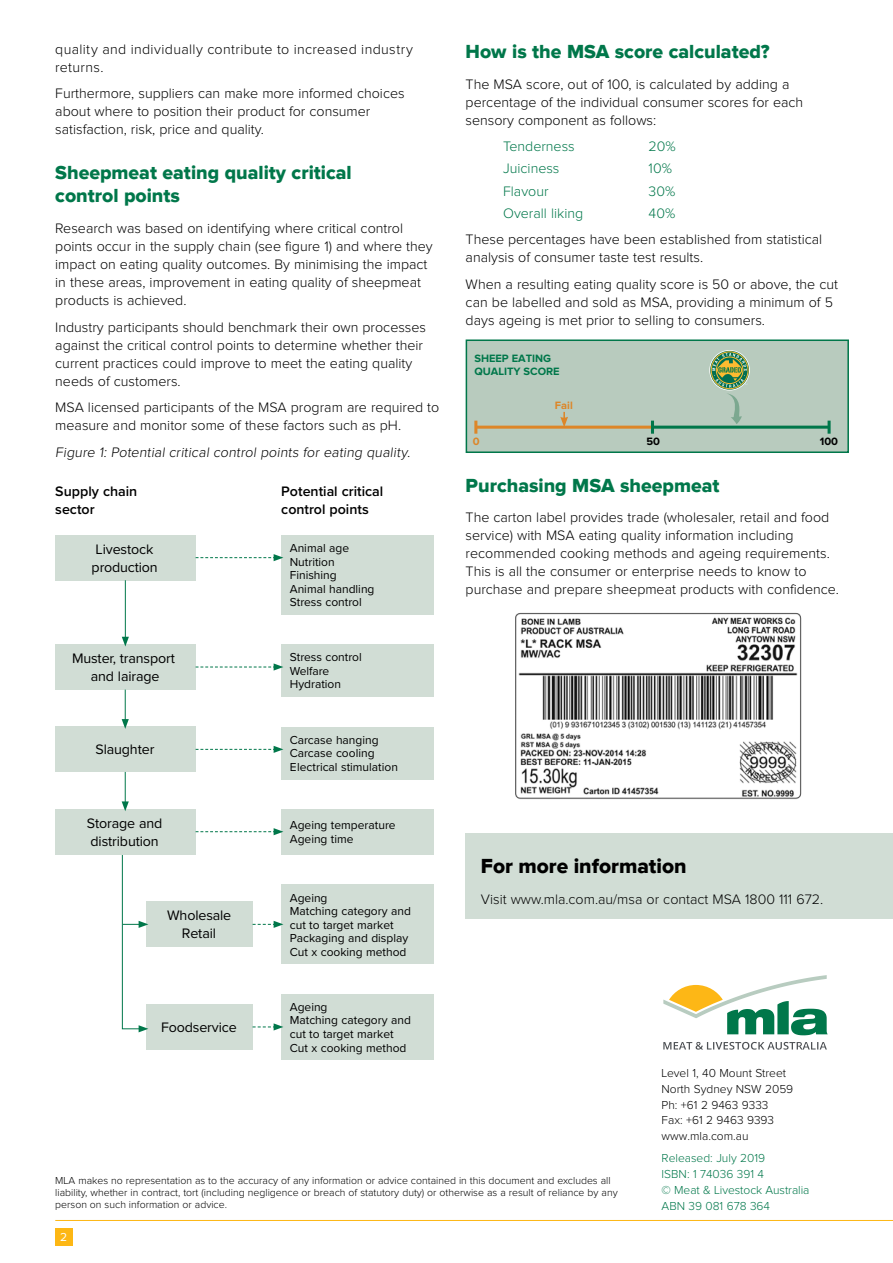
<style>
.page{position:relative;width:893px;height:1263px;background:#fff}
.page>*{position:absolute;margin:0;border:0;box-sizing:border-box;transform-origin:0 0}
.t1{font:21px "Proxima Nova Extrabld";color:#000}
.t2{font:19.5px/23.4px "Proxima Nova Extrabld";color:#00774a}
.t3{font:300 14.25px/18px "Proxima Nova";color:#000}
.t4{font:14.25px/18px "Proxima Nova";letter-spacing:-.01em;color:#000;text-align:center}
.t5{font:300 14.25px/18px "Proxima Nova";letter-spacing:.025em;color:#000}
.t6{font:300 14.25px "Proxima Nova";color:#00774a}
.t7{font:600 14.25px/18px "Proxima Nova";color:#000}
.t8{font:12px/13.5px "Proxima Nova";color:#000}
.t9{font:300 12px/15.8px "Proxima Nova";color:#000}
.t10{font:300 12px/15.8px "Proxima Nova";color:#00774a}
.t11{font:12px "Proxima Nova";color:#fff}
.t12{font:700 11.1px/12.9px "Proxima Nova";color:#00774a}
.t13{font:700 11.1px "Proxima Nova";color:#dd8628}
.t14{font:700 11.1px "Proxima Nova";color:#000}
.t15{font:300 10.5px/12px "Proxima Nova";color:#000}
</style>
<div class="page">
<div style="left:55px;top:1229px;width:17px;height:17px;background:#fdb714"></div>
<hr style="left:55px;top:1220px;width:838px;height:1px;background:#fdb714">
<div style="left:466px;top:833px;width:427px;height:85px;background:#d1ddd5"></div>
<svg style="left:663px;top:975px;width:165px;height:60px"></svg>
<svg style="left:663px;top:1042px;width:164px;height:7px"></svg>
<div style="left:146px;top:902px;width:107px;height:45px;background:#d1ddd5"></div>
<div style="left:146px;top:1004px;width:107px;height:45px;background:#d1ddd5"></div>
<div style="left:55px;top:535px;width:141px;height:45px;background:#d1ddd5"></div>
<div style="left:281px;top:535px;width:153px;height:80px;background:#d1ddd5"></div>
<svg style="left:196px;top:554px;width:87px;height:7px"></svg>
<div style="left:281px;top:644px;width:153px;height:53px;background:#d1ddd5"></div>
<div style="left:55px;top:644px;width:141px;height:46px;background:#d1ddd5"></div>
<svg style="left:196px;top:663px;width:87px;height:7px"></svg>
<div style="left:281px;top:727px;width:153px;height:52px;background:#d1ddd5"></div>
<div style="left:55px;top:727px;width:141px;height:45px;background:#d1ddd5"></div>
<svg style="left:196px;top:746px;width:87px;height:7px"></svg>
<div style="left:281px;top:809px;width:153px;height:46px;background:#d1ddd5"></div>
<div style="left:55px;top:809px;width:141px;height:45px;background:#d1ddd5"></div>
<svg style="left:196px;top:828px;width:87px;height:7px"></svg>
<div style="left:281px;top:884px;width:153px;height:80px;background:#d1ddd5"></div>
<svg style="left:121px;top:854px;width:27px;height:178px"></svg>
<svg style="left:253px;top:921px;width:30px;height:7px"></svg>
<div style="left:281px;top:994px;width:153px;height:65px;background:#d1ddd5"></div>
<svg style="left:253px;top:1023px;width:30px;height:7px"></svg>
<hr style="left:125px;top:580px;width:1px;height:59px;background:#00774a">
<svg style="left:122px;top:637px;width:7px;height:9px"></svg>
<hr style="left:125px;top:690px;width:1px;height:31px;background:#00774a">
<svg style="left:122px;top:719px;width:7px;height:10px"></svg>
<hr style="left:125px;top:772px;width:1px;height:32px;background:#00774a">
<svg style="left:122px;top:801px;width:7px;height:10px"></svg>
<div style="left:466px;top:340px;width:382px;height:112px;background:#b8cbbe"></div>
<div style="left:466px;top:339px;width:383px;height:114px;border:2px solid #00774a"></div>
<hr style="left:476px;top:426px;width:176px;height:3px;background:#dd8628">
<hr style="left:652px;top:426px;width:177px;height:3px;background:#00774a">
<svg style="left:474px;top:421px;width:3px;height:13px"></svg>
<svg style="left:827px;top:421px;width:4px;height:13px"></svg>
<svg style="left:651px;top:421px;width:3px;height:13px"></svg>
<svg style="left:709px;top:350px;width:41px;height:41px"></svg>
<svg style="left:710px;top:351px;width:39px;height:39px"></svg>
<svg style="left:560px;top:412px;width:8px;height:14px"></svg>
<svg style="left:711px;top:351px;width:37px;height:73px"></svg>
<img style="left:515px;top:612px;width:287px;height:187px">
<p class="t5" style="left:55px;top:41px;width:359px">quality and individually contribute to increased industry returns.</p>
<p class="t3" style="left:55px;top:85px;width:351px">Furthermore, suppliers can make more informed choices about where to position their product for consumer satisfaction, risk, price and quality.</p>
<h2 class="t2" style="left:55px;top:161px;width:298px">Sheepmeat eating quality critical control points</h2>
<p class="t3" style="left:55px;top:220px;width:379px">Research was based on identifying where critical control points occur in the supply chain (see figure 1) and where they impact on eating quality outcomes. By minimising the impact in these areas, improvement in eating quality of sheepmeat products is achieved.</p>
<p class="t3" style="left:55px;top:318px;width:372px">Industry participants should benchmark their own processes against the critical control points to determine whether their current practices could improve to meet the eating quality needs of customers.</p>
<p class="t3" style="left:55px;top:399px;width:386px">MSA licensed participants of the MSA program are required to measure and monitor some of these factors such as pH.</p>
<p class="t3" style="left:55px;top:443px;width:359px">Figure 1: Potential critical control points for eating quality.</p>
<p class="t7" style="left:55px;top:482px;width:84px">Supply chain sector</p>
<p class="t7" style="left:281px;top:482px;width:104px">Potential critical control points</p>
<p class="t4" style="left:92px;top:539px;width:68px;text-align:left">Livestock production</p>
<p class="t8" style="left:290px;top:541px;width:86px">Animal age<br>Nutrition<br>Finishing<br>Animal handling<br>Stress control</p>
<p class="t4" style="left:72px;top:649px;width:104px">Muster, transport and lairage</p>
<p class="t4" style="left:96px;top:740px;width:60px">Slaughter</p>
<p class="t4" style="left:87px;top:813px;width:77px;text-align:left">Storage and distribution</p>
<p class="t4" style="left:167px;top:906px;width:66px">Wholesale<br>Retail</p>
<p class="t4" style="left:161px;top:1018px;width:77px">Foodservice</p>
<p class="t8" style="left:290px;top:650px;width:73px">Stress control<br>Welfare<br>Hydration</p>
<p class="t8" style="left:290px;top:732px;width:110px">Carcase hanging<br>Carcase cooling<br>Electrical stimulation</p>
<p class="t8" style="left:290px;top:818px;width:107px">Ageing temperature<br>Ageing time</p>
<p class="t8" style="left:290px;top:890px;width:123px">Ageing<br>Matching category and cut to target market<br>Packaging and display<br>Cut x cooking method</p>
<p class="t8" style="left:290px;top:1000px;width:123px">Ageing<br>Matching category and cut to target market<br>Cut x cooking method</p>
<h2 class="t2" style="left:466px;top:40px;width:306px">How is the MSA score calculated?</h2>
<p class="t3" style="left:466px;top:76px;width:339px">The MSA score, out of 100, is calculated by adding a percentage of the individual consumer scores for each sensory component as follows:</p>
<p class="t6" style="left:503px;top:140px;width:73px">Tenderness</p>
<p class="t6" style="left:649px;top:140px;width:29px">20%</p>
<p class="t6" style="left:503px;top:162px;width:58px">Juiciness</p>
<p class="t6" style="left:649px;top:162px;width:25px">10%</p>
<p class="t6" style="left:503px;top:184px;width:47px">Flavour</p>
<p class="t6" style="left:649px;top:184px;width:28px">30%</p>
<p class="t6" style="left:503px;top:207px;width:82px">Overall liking</p>
<p class="t6" style="left:649px;top:207px;width:28px">40%</p>
<p class="t3" style="left:466px;top:231px;width:358px">These percentages have been established from statistical analysis of consumer taste test results.</p>
<p class="t3" style="left:466px;top:276px;width:374px">When a resulting eating quality score is 50 or above, the cut can be labelled and sold as MSA, providing a minimum of 5 days ageing is met prior to selling to consumers.</p>
<p class="t12" style="left:474px;top:352px;width:87px">SHEEP EATING<br>QUALITY SCORE</p>
<p class="t13" style="left:555px;top:400px;width:19px">Fail</p>
<p class="t13" style="left:473px;top:436px;width:8px">0</p>
<p class="t14" style="left:646px;top:436px;width:15px">50</p>
<p class="t14" style="left:820px;top:436px;width:20px">100</p>
<h2 class="t2" style="left:466px;top:474px;width:255px">Purchasing MSA sheepmeat</h2>
<p class="t3" style="left:466px;top:509px;width:375px">The carton label provides trade (wholesaler, retail and food service) with MSA eating quality information including recommended cooking methods and ageing requirements.<br>This is all the consumer or enterprise needs to know to purchase and prepare sheepmeat products with confidence.</p>
<h1 class="t1" style="left:481px;top:854px;width:207px">For more information</h1>
<p class="t3" style="left:481px;top:891px;width:344px">Visit www.mla.com.au/msa or contact MSA 1800 111 672.</p>
<p class="t15" style="left:55px;top:1174px;width:564px">MLA makes no representation as to the accuracy of any information or advice contained in this document and excludes all liability, whether in contract, tort (including negligence or breach of statutory duty) or otherwise as a result of reliance by any person on such information or advice.</p>
<p class="t11" style="left:60px;top:1228px;width:9px">2</p>
<p class="t9" style="left:662px;top:1066px;width:133px">Level 1, 40 Mount Street<br>North Sydney NSW 2059<br>Ph: +61 2 9463 9333<br>Fax: +61 2 9463 9393 www.mla.com.au</p>
<p class="t10" style="left:662px;top:1151px;width:149px">Released: July 2019<br>ISBN: 1 74036 391 4<br>© Meat &amp; Livestock Australia<br>ABN 39 081 678 364</p>
</div>
